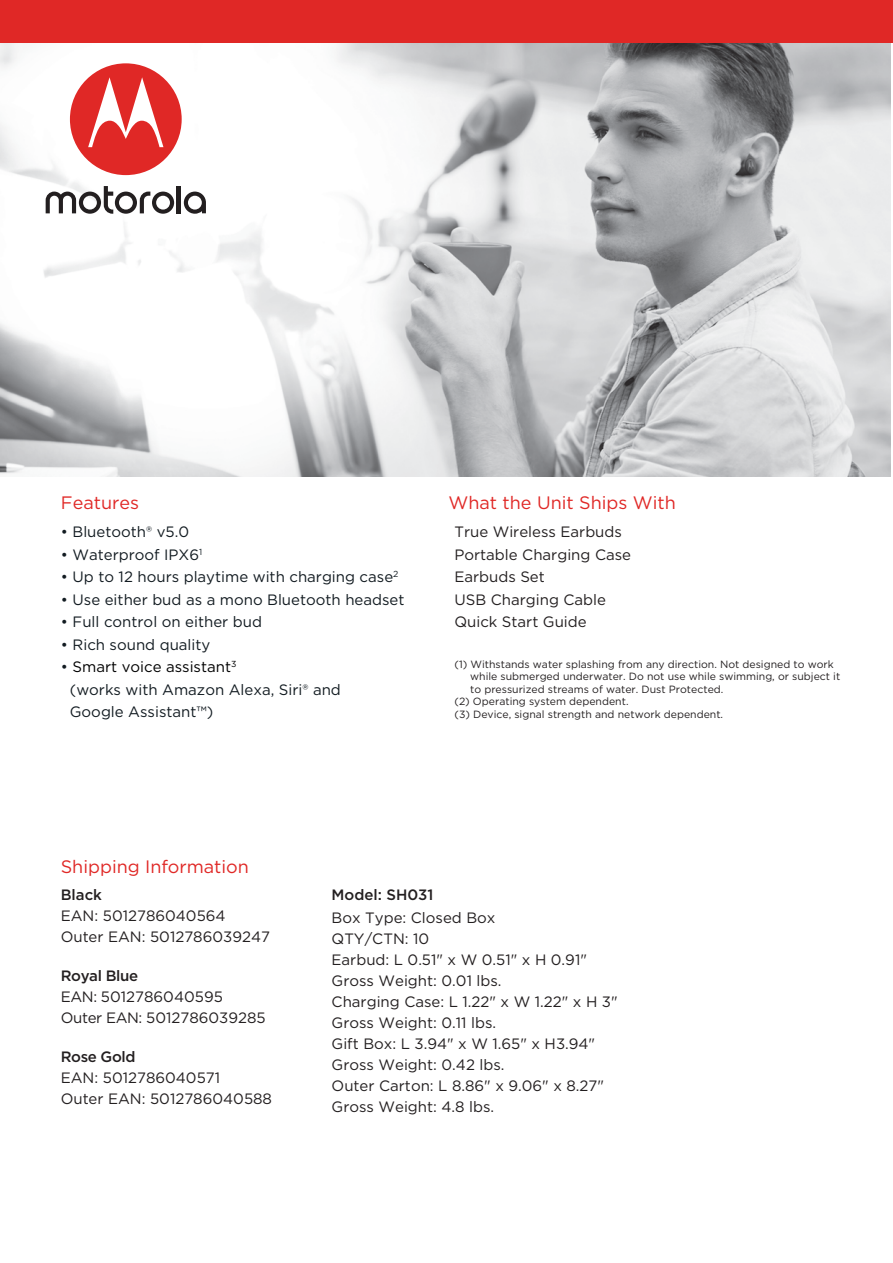
<style>
.page{position:relative;width:893px;height:1263px;background:#fff}
.page>*{position:absolute;margin:0;border:0;box-sizing:border-box;transform-origin:0 0}
.t1{font:18px "Gotham";color:#e02826}
.t2{font:15px/21px "Gotham";color:#231f20}
.t3{font:15px/22.5px "Gotham";color:#121b21}
.t4{font:500 15px "Gotham";letter-spacing:-.025em;color:#231f20}
.t5{font:500 15px "Gotham";color:#231f20}
.t6{font:10.5px "Gotham";color:#231f20}
.s1{color:#000}
</style>
<div class="page">
<img style="left:0;top:42px;width:890px;height:435px">
<div style="left:0;top:0;width:893px;height:42px;background:#e02826"></div>
<svg style="left:184px;top:192px;width:22px;height:22px"></svg>
<hr style="left:177px;top:186px;width:4px;height:27px;background:#231f20">
<svg style="left:46px;top:186px;width:128px;height:28px"></svg>
<div style="left:70px;top:63px;width:112px;height:112px;background:#e02826;border-radius:50%"></div>
<svg style="left:88px;top:77px;width:75px;height:70px"></svg>
<p class="t1" style="left:61px;top:491px;width:80px">Features</p>
<p class="t3" style="left:61px;top:520px;width:130px">• Bluetooth® v5.0</p>
<p class="t3" style="left:61px;top:543px;width:143px">• Waterproof IPX6<sup>1</sup></p>
<p class="t3" style="left:61px;top:565px;width:339px">• Up to 12 hours playtime with charging case<sup>2</sup></p>
<p class="t3" style="left:61px;top:588px;width:345px">• Use either bud as a mono Bluetooth headset</p>
<p class="t3" style="left:61px;top:610px;width:203px">• Full control on either bud</p>
<p class="t3" style="left:61px;top:633px;width:151px">• Rich sound quality</p>
<p class="t3" style="left:70px;top:655px;width:273px;text-indent:-9px">• <span class="s1">Smart voice assistant</span><sup>3<br></sup>(works with Amazon Alexa, Siri® and<br>Google Assistant™)</p>
<p class="t1" style="left:448px;top:491px;width:229px">What the Unit Ships With</p>
<p class="t2" style="left:454px;top:520px;width:178px;line-height:22.5px">True Wireless Earbuds<br>Portable Charging Case<br>Earbuds Set<br>USB Charging Cable<br>Quick Start Guide</p>
<p class="t6" style="left:454px;top:657px;width:381px">(1) Withstands water splashing from any direction. Not designed to work</p>
<p class="t6" style="left:470px;top:670px;width:372px">while submerged underwater. Do not use while swimming, or subject it</p>
<p class="t6" style="left:470px;top:682px;width:255px">to pressurized streams of water. Dust Protected.</p>
<p class="t6" style="left:454px;top:695px;width:176px">(2) Operating system dependent.</p>
<p class="t6" style="left:454px;top:707px;width:270px">(3) Device, signal strength and network dependent.</p>
<p class="t1" style="left:61px;top:855px;width:190px">Shipping Information</p>
<p class="t4" style="left:61px;top:885px;width:43px">Black</p>
<p class="t2" style="left:61px;top:905px;width:211px">EAN: 5012786040564<br>Outer EAN: 5012786039247</p>
<p class="t4" style="left:61px;top:966px;width:79px">Royal Blue</p>
<p class="t2" style="left:61px;top:986px;width:207px">EAN: 5012786040595<br>Outer EAN: 5012786039285</p>
<p class="t4" style="left:61px;top:1047px;width:76px">Rose Gold</p>
<p class="t2" style="left:61px;top:1067px;width:213px">EAN: 5012786040571<br>Outer EAN: 5012786040588</p>
<p class="t5" style="left:332px;top:885px;width:103px">Model: SH031</p>
<p class="t2" style="left:332px;top:906px;width:288px">Box Type: Closed Box<br>QTY/CTN: 10<br>Earbud: L 0.51" x W 0.51" x H 0.91"<br>Gross Weight: 0.01 lbs.<br>Charging Case: L 1.22" x W 1.22" x H 3"<br>Gross Weight: 0.11 lbs.<br>Gift Box: L 3.94" x W 1.65" x H3.94"<br>Gross Weight: 0.42 lbs.<br>Outer Carton: L 8.86" x 9.06" x 8.27"<br>Gross Weight: 4.8 lbs.</p>
</div>
